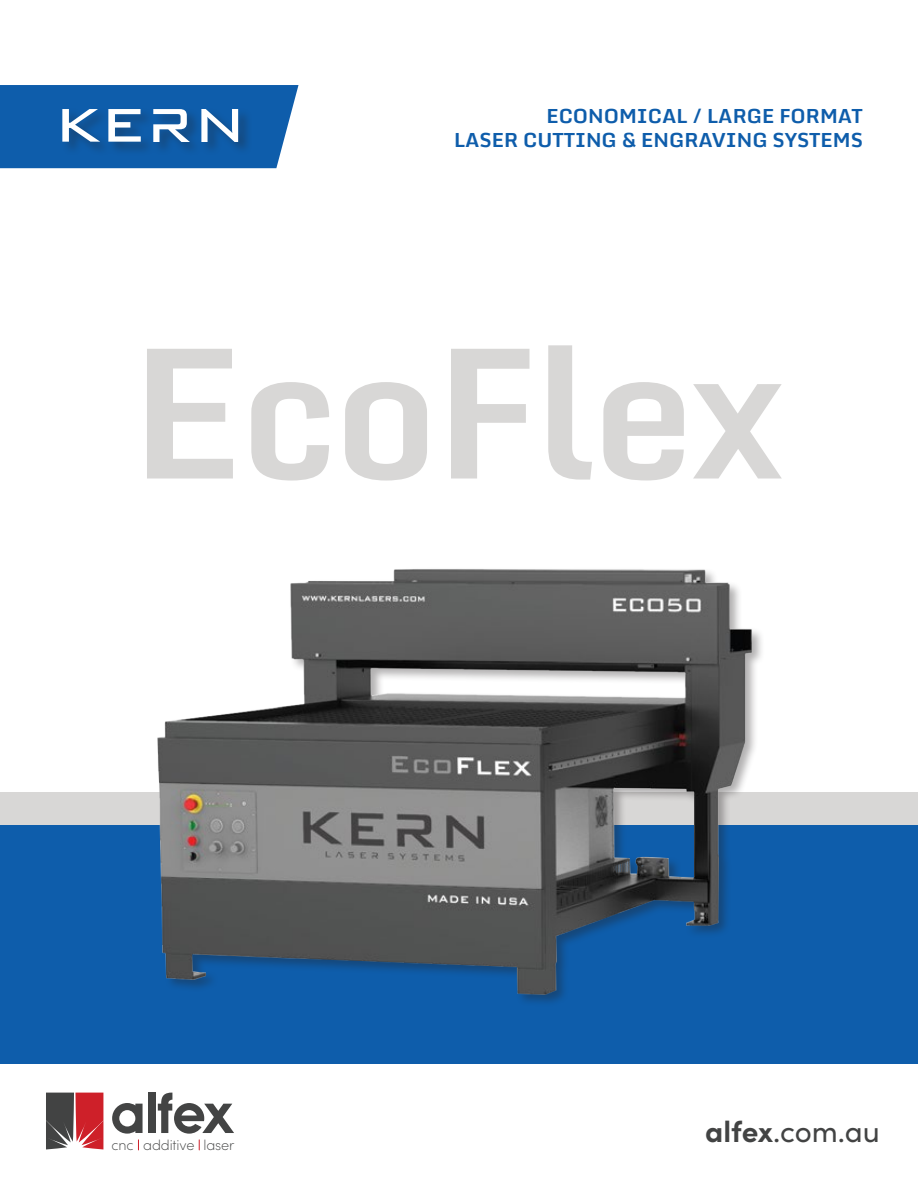
<style>
.page{position:relative;width:918px;height:1188px;background:#fff}
.page>*{position:absolute;margin:0;border:0;box-sizing:border-box;transform-origin:0 0}
.t1{font:700 180px "Monda";letter-spacing:-.02em;color:#d8d7d6}
.t2{font:29.55px "Sofia Pro";color:#424343}
.t3{font:700 19.5px/24px "Monda";color:#0e5dab;text-align:right}
.t4{font:200 14.4px "Sofia Pro";letter-spacing:-.01em;color:#424343}
.s1{font-weight:700}
</style>
<div class="page">
<div style="left:0;top:792px;width:918px;height:44px;background:#d8d7d6"></div>
<div style="left:0;top:825px;width:918px;height:363px;background:#0e5dab"></div>
<svg style="left:0;top:85px;width:299px;height:83px;background:#2d70b2"></svg>
<img style="left:157px;top:569px;width:605px;height:434px">
<div style="left:0;top:1065px;width:918px;height:123px;background:#fff"></div>
<svg style="left:112px;top:1103px;width:31px;height:31px"></svg>
<div style="left:148px;top:1092px;width:7px;height:41px;background:#434444"></div>
<svg style="left:158px;top:1093px;width:76px;height:41px"></svg>
<svg style="left:46px;top:1093px;width:57px;height:56px;background:#954a4e"></svg>
<p class="t3" style="left:454px;top:103px;width:410px">ECONOMICAL / LARGE FORMAT<br>LASER CUTTING &amp; ENGRAVING SYSTEMS</p>
<h1 class="t1" style="left:130px;top:262px;width:656px">EcoFlex</h1>
<p class="t4" style="left:111px;top:1134px;width:125px">cnc additive laser</p>
<h2 class="t2" style="left:705px;top:1110px;width:176px"><span class="s1">alfex</span>.com.au</h2>
</div>
